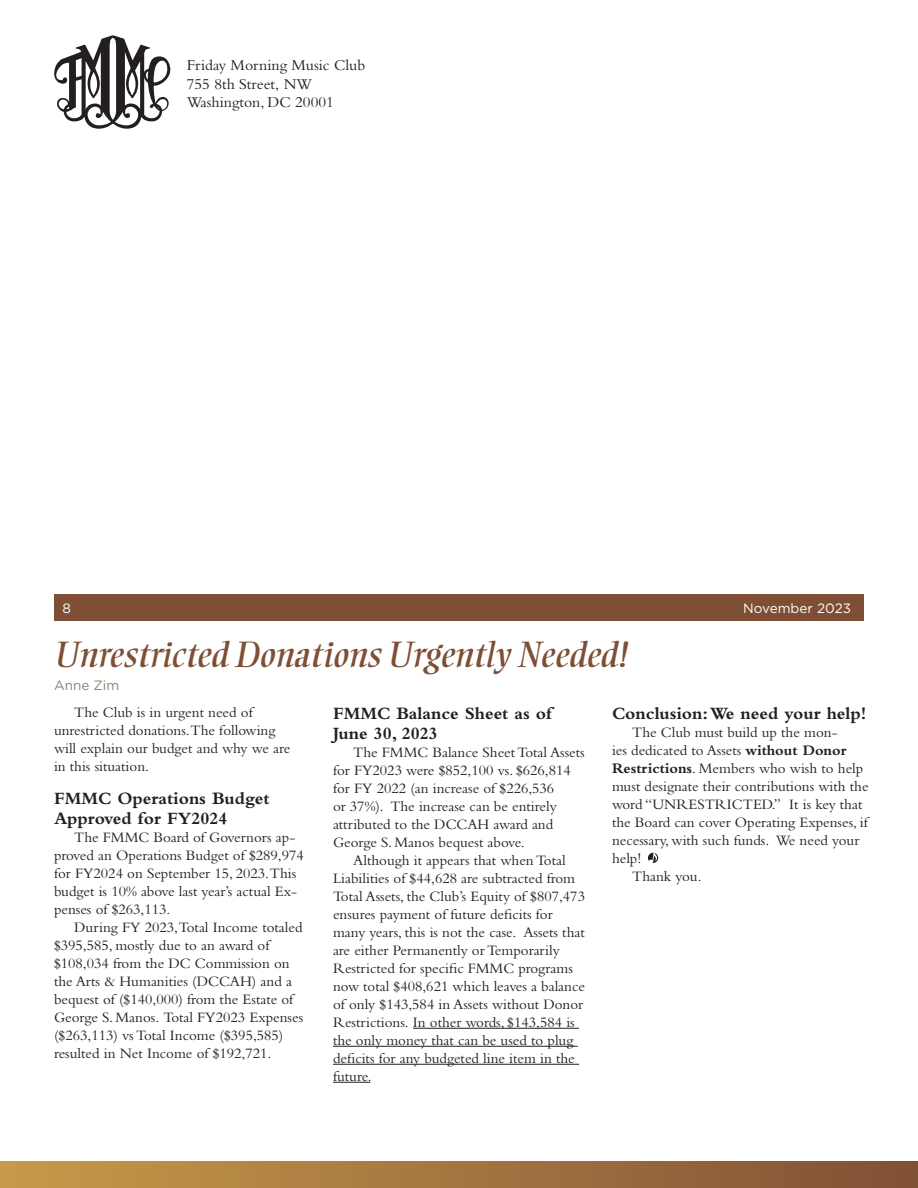
<style>
.page{position:relative;width:918px;height:1188px;background:#fff}
.page>*{position:absolute;margin:0;border:0;box-sizing:border-box;transform-origin:0 0}
.Article_Head_24pt{font:italic 36px "Ellington MT Std";color:#7e4f34}
.Donor_Subhead_12pt_B{font:700 18px/19.5px "Bembo Std";color:#231f20}
.t1{font:15.75px/18.8px "Bembo";color:#231f20}
.t2{font:15px/18px "Bembo Std";color:#231f20}
.t3{font:13.5px "Gotham";color:#fff}
.Byline{font:13.5px "Gotham";color:#908173}
.s1{font-weight:700}
</style>
<div class="page">
<div style="left:0;top:1161px;width:918px;height:27px;background:linear-gradient(to right,#c89a49,#805136)"></div>
<svg style="left:54px;top:35px;width:117px;height:94px"></svg>
<div style="left:54px;top:594px;width:810px;height:27px;background:#7e4f34"></div>
<hr style="left:413px;top:1028px;width:166px;height:1px;background:#231f20">
<hr style="left:333px;top:1046px;width:245px;height:1px;background:#231f20">
<hr style="left:333px;top:1064px;width:246px;height:1px;background:#231f20">
<hr style="left:333px;top:1082px;width:37px;height:1px;background:#231f20">
<svg style="left:649px;top:853px;width:8px;height:10px"></svg>
<p class="t1" style="left:187px;top:55px;width:180px">Friday Morning Music Club<br>755 8th Street, NW<br>Washington, DC 20001</p>
<p class="t3" style="left:63px;top:599px;width:10px">8</p>
<p class="t3" style="left:743px;top:599px;width:109px">November 2023</p>
<p class="Article_Head_24pt" style="left:54px;top:634px;width:575px">Unrestricted Donations Urgently Needed!</p>
<p class="Byline" style="left:54px;top:676px;width:67px">Anne Zim</p>
<p class="t2" style="left:54px;top:703px;width:238px;text-indent:20px">The Club is in urgent need of unrestricted donations.The following will explain our budget and why we are in this situation.</p>
<p class="Donor_Subhead_12pt_B" style="left:54px;top:789px;width:217px">FMMC Operations Budget<br>Approved for FY2024</p>
<p class="t2" style="left:54px;top:828px;width:251px;text-indent:20px">The FMMC Board of Governors ap&shy;proved an Operations Budget of $289,974 for FY2024 on September 15, 2023.This budget is 10% above last year’s actual Ex&shy;penses of $263,113.</p>
<p class="t2" style="left:54px;top:918px;width:251px;text-indent:20px">During FY 2023,Total Income totaled $395,585, mostly due to an award of $108,034 from the DC Commission on the Arts &amp; Humanities (DCCAH) and a bequest of ($140,000) from the Estate of George S. Manos. Total FY2023 Expenses ($263,113) vs Total Income ($395,585) resulted in Net Income of $192,721.</p>
<p class="Donor_Subhead_12pt_B" style="left:333px;top:704px;width:221px">FMMC Balance Sheet as of<br>June 30, 2023</p>
<p class="t2" style="left:333px;top:743px;width:253px;text-indent:20px">The FMMC Balance Sheet Total Assets for FY2023 were $852,100 vs. $626,814 for FY 2022 (an increase of $226,536<br>or 37%). The increase can be entirely attributed to the DCCAH award and George S. Manos bequest above.</p>
<p class="t2" style="left:333px;top:851px;width:254px;text-indent:20px">Although it appears that when Total Liabilities of $44,628 are subtracted from Total Assets, the Club’s Equity of $807,473 ensures payment of future deficits for many years, this is not the case. Assets that are either Permanently or Temporarily Restricted for specific FMMC programs now total $408,621 which leaves a balance of only $143,584 in Assets without Donor Restrictions. In other words, $143,584 is the only money that can be used to plug deficits for any budgeted line item in the future.</p>
<p class="Donor_Subhead_12pt_B" style="left:612px;top:704px;width:256px">Conclusion: We need your help!</p>
<p class="t2" style="left:612px;top:723px;width:258px;text-indent:20px">The Club must build up the mon-<br>ies dedicated to Assets <span class="s1">without Donor Restrictions</span>. Members who wish to help must designate their contributions with the word “UNRESTRICTED.” It is key that the Board can cover Operating Expenses, if necessary, with such funds. We need your help!</p>
<p class="t2" style="left:632px;top:867px;width:71px">Thank you.</p>
</div>
